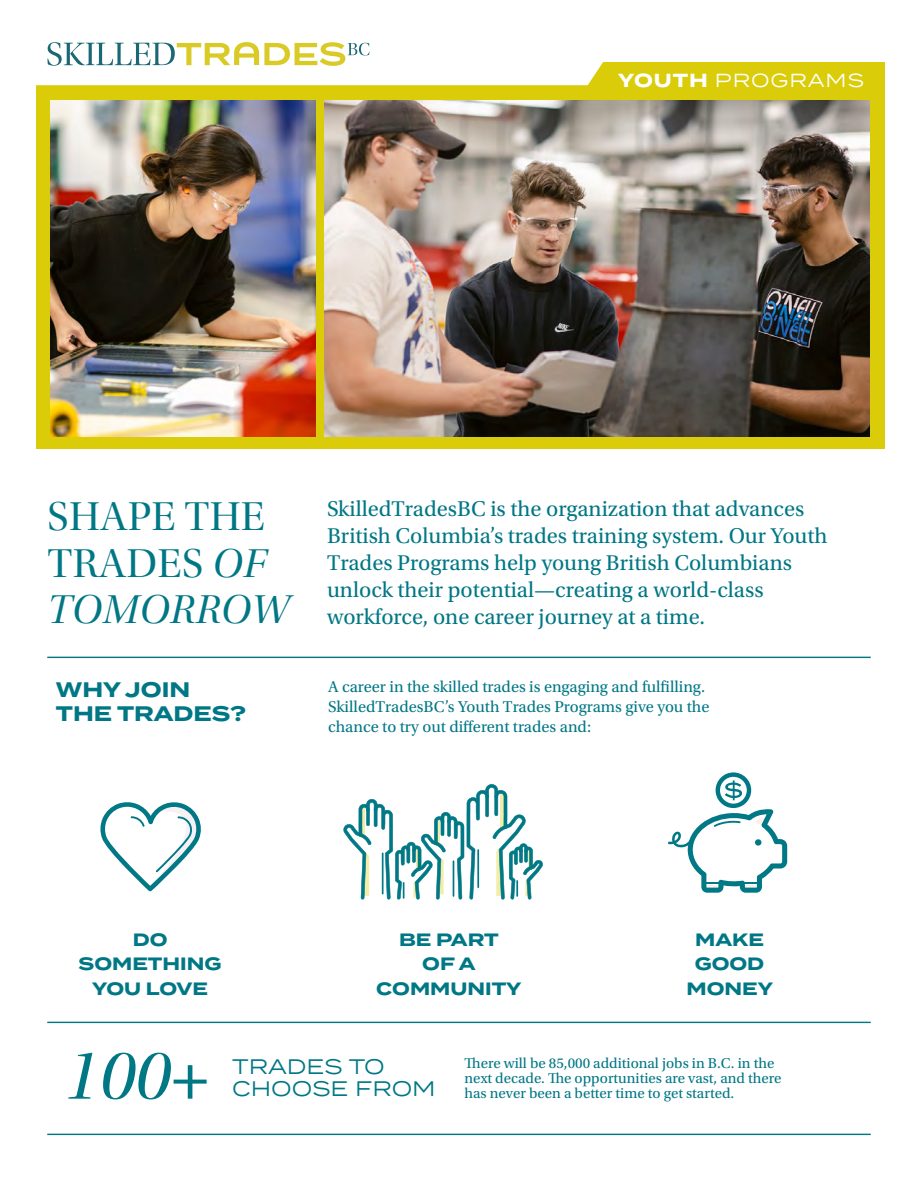
<style>
.page{position:relative;width:918px;height:1188px;background:#fff}
.page>*{position:absolute;margin:0;border:0;box-sizing:border-box;transform-origin:0 0}
.t1{font:72px "Utopia Std Disp It";color:#007785}
.t2{font:42px/46.5px "Utopia Std Disp";letter-spacing:.015em;color:#007785}
.t3{font:42px "Utopia Std Disp It";letter-spacing:.015em;color:#007785}
.t4{font:22.5px/27px "Utopia Std";color:#007785}
.t5{font:21px/22.5px "Termina";color:#007785}
.t6{font:700 21px/24.5px "Termina";color:#007785}
.t7{font:18.9px "Termina";letter-spacing:.05em;color:#fff}
.t8{font:700 17.85px/24.5px "Termina";color:#007785;text-align:center}
.t9{font:16.5px/19.8px "Utopia Std";color:#007785}
.t10{font:15px/15px "Utopia Std";color:#007785}
.s1{font-weight:700}
.s2{font-family:"Utopia Std Disp It"}
.s3{font-family:"Utopia Std";font-style:italic}
</style>
<div class="page">
<hr style="left:47px;top:1134px;width:824px;height:1px;background:#007785">
<div style="left:36px;top:63px;width:849px;height:386px;background:#dacc09"></div>
<img style="left:51px;top:100px;width:264px;height:336px">
<img style="left:324px;top:100px;width:546px;height:336px">
<hr style="left:47px;top:657px;width:824px;height:1px;background:#007785">
<hr style="left:47px;top:1022px;width:824px;height:1px;background:#007785">
<svg style="left:668px;top:772px;width:119px;height:121px"></svg>
<svg style="left:100px;top:802px;width:101px;height:89px"></svg>
<svg style="left:343px;top:784px;width:200px;height:116px"></svg>
<svg style="left:36px;top:42px;width:572px;height:43px"></svg>
<p class="t7" style="left:618px;top:66px;width:247px"><span class="s1">YOUTH</span> PROGRAMS</p>
<h2 class="t2" style="left:47px;top:494px;width:220px">SHAPE THE<br>TRADES <span class="s2">OF</span></h2>
<h2 class="t3" style="left:47px;top:588px;width:243px">TOMORROW</h2>
<p class="t6" style="left:56px;top:677px;width:192px">WHY JOIN<br>THE TRADES?</p>
<p class="t4" style="left:327px;top:495px;width:502px">SkilledTradesBC is the organization that advances British Columbia’s trades training system. Our Youth Trades Programs help young British Columbians unlock their potential—creating a world-class workforce, one career journey at a time.</p>
<p class="t9" style="left:328px;top:677px;width:383px">A career in the skilled trades is engaging and fulfilling.<br>SkilledTradesBC’s Youth Trades Programs give you the chance to try out different trades and:</p>
<p class="t8" style="left:79px;top:928px;width:144px">DO<br>SOMETHING<br>YOU LOVE</p>
<p class="t8" style="left:376px;top:928px;width:147px">BE PART<br>OF A<br>COMMUNITY</p>
<p class="t8" style="left:687px;top:928px;width:88px">MAKE<br>GOOD<br>MONEY</p>
<h1 class="t1" style="left:64px;top:1038px;width:147px">100<span class="s3">+</span></h1>
<p class="t5" style="left:232px;top:1054px;width:205px">TRADES TO<br>CHOOSE FROM</p>
<p class="t10" style="left:465px;top:1056px;width:318px">There will be 85,000 additional jobs in B.C. in the next decade. The opportunities are vast, and there has never been a better time to get started.</p>
</div>
